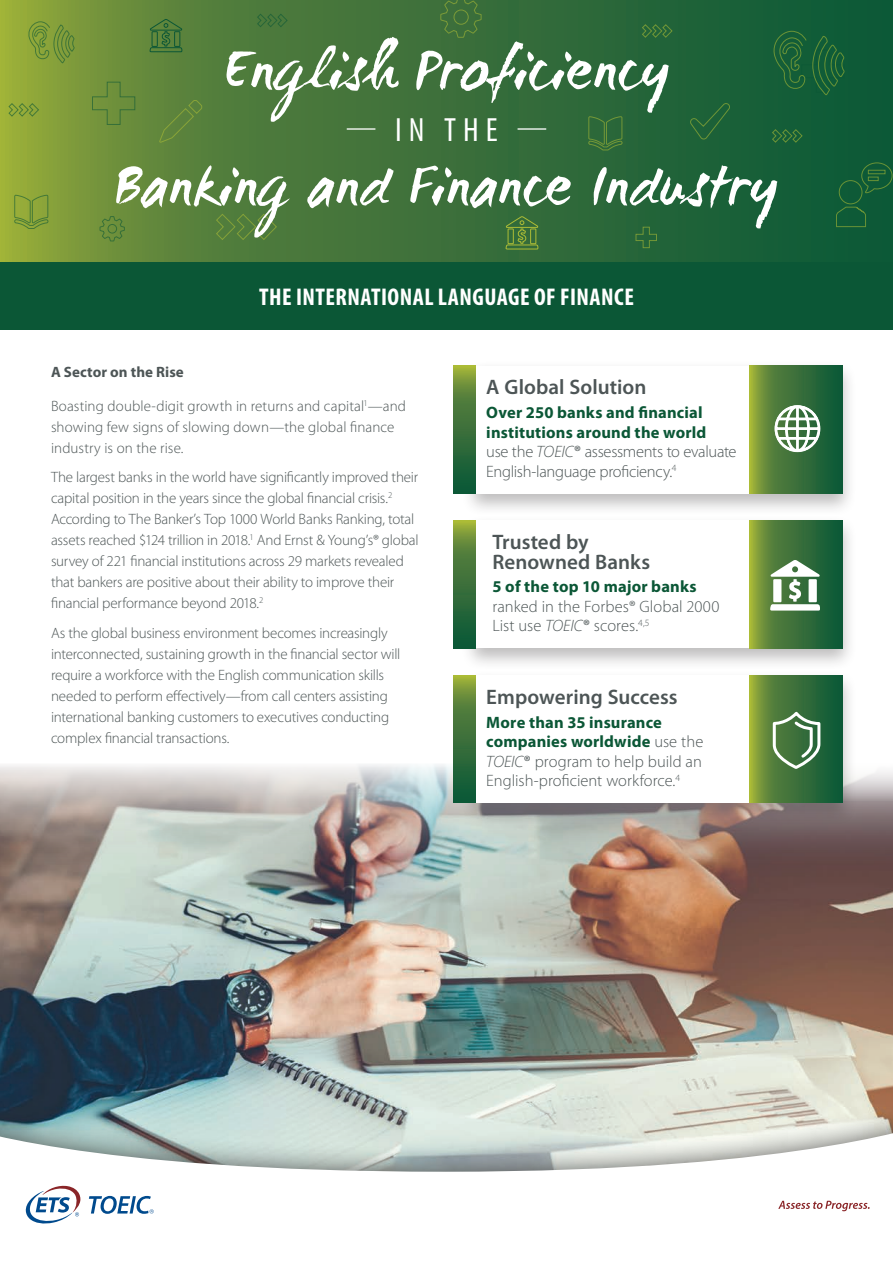
<style>
.page{position:relative;width:893px;height:1263px;background:#fff}
.page>*{position:absolute;margin:0;border:0;box-sizing:border-box;transform-origin:0 0}
.t1{font:61.65px "WC Mano Negra Bta";letter-spacing:-.01em;color:#fff}
.t2{font:condensed 33.75px "Myriad Pro";color:#fff}
.t3{font:700 condensed 24.3px "Myriad Pro";letter-spacing:.02em;color:#fff}
.t4{font:600 21px/19.5px "Myriad Pro";letter-spacing:.005em;color:#4d5556}
.t5{font:300 16.5px/19.5px "Myriad Pro";letter-spacing:-.005em;color:#4d5556}
.t6{font:300 15px/21px "Myriad Pro";letter-spacing:-.015em;color:#4d5556}
.t7{font:300 15px/21px "Myriad Pro";letter-spacing:.005em;color:#4d5556}
.t8{font:700 15px "Myriad Pro";letter-spacing:.005em;color:#4d5556}
.s1{font-weight:700;color:#0b5736}
.s2{font-style:italic}
.s3{font-weight:400}
</style>
<div class="page">
<img style="left:0;top:764px;width:893px;height:332px">
<div style="left:453px;top:477px;width:440px;height:324px;background:#fff"></div>
<svg style="left:0;top:0;width:893px;height:262px;background:#3f733a"></svg>
<div style="left:0;top:262px;width:893px;height:68px;background:#0b5736"></div>
<svg style="left:216px;top:214px;width:61px;height:26px;background:#55803b"></svg>
<svg style="left:8px;top:103px;width:31px;height:14px"></svg>
<svg style="left:772px;top:129px;width:31px;height:14px"></svg>
<svg style="left:690px;top:104px;width:40px;height:35px"></svg>
<svg style="left:92px;top:82px;width:43px;height:43px;background:#698d3b"></svg>
<svg style="left:160px;top:100px;width:42px;height:43px;background:#5e853b"></svg>
<svg style="left:836px;top:162px;width:57px;height:65px;background:#155e36"></svg>
<svg style="left:440px;top:0;width:42px;height:38px;background:#427339"></svg>
<svg style="left:100px;top:216px;width:25px;height:25px"></svg>
<svg style="left:588px;top:116px;width:35px;height:35px"></svg>
<svg style="left:14px;top:195px;width:35px;height:34px"></svg>
<svg style="left:635px;top:227px;width:22px;height:21px"></svg>
<svg style="left:257px;top:13px;width:31px;height:14px"></svg>
<svg style="left:642px;top:24px;width:31px;height:14px"></svg>
<svg style="left:774px;top:31px;width:71px;height:64px;background:#1c6337"></svg>
<svg style="left:29px;top:22px;width:45px;height:41px;background:#799939"></svg>
<hr style="left:347px;top:128px;width:28px;height:2px;background:#fff">
<hr style="left:518px;top:128px;width:28px;height:2px;background:#fff">
<div style="left:461px;top:515px;width:396px;height:156px;background:#231f20;opacity:.3"></div>
<div style="left:475px;top:521px;width:368px;height:127px;background:#fff"></div>
<svg style="left:453px;top:521px;width:22px;height:127px;background:#407539"></svg>
<svg style="left:749px;top:521px;width:94px;height:127px;background:#447739"></svg>
<div style="left:461px;top:669px;width:396px;height:157px;background:#231f20;opacity:.3"></div>
<div style="left:475px;top:675px;width:368px;height:128px;background:#fff"></div>
<svg style="left:453px;top:675px;width:22px;height:128px;background:#417539"></svg>
<svg style="left:749px;top:675px;width:94px;height:128px;background:#447739"></svg>
<div style="left:461px;top:360px;width:396px;height:156px;background:#231f20;opacity:.3"></div>
<div style="left:475px;top:366px;width:368px;height:127px;background:#fff"></div>
<svg style="left:453px;top:366px;width:22px;height:127px;background:#417539"></svg>
<svg style="left:749px;top:366px;width:94px;height:127px;background:#447739"></svg>
<svg style="left:150px;top:19px;width:32px;height:33px"></svg>
<svg style="left:506px;top:216px;width:32px;height:33px"></svg>
<svg style="left:770px;top:559px;width:51px;height:52px"></svg>
<svg style="left:774px;top:405px;width:47px;height:48px"></svg>
<svg style="left:771px;top:713px;width:51px;height:57px"></svg>
<div style="left:0;top:1096px;width:893px;height:167px;background:#231f20;opacity:.65"></div>
<svg style="left:0;top:1120px;width:893px;height:143px"></svg>
<svg style="left:778px;top:1201px;width:92px;height:10px"></svg>
<svg style="left:25px;top:1184px;width:57px;height:40px"></svg>
<svg style="left:89px;top:1196px;width:65px;height:18px"></svg>
<p class="t1" style="left:222px;top:32px;width:450px">English Proficiency</p>
<p class="t2" style="left:395px;top:109px;width:104px">IN THE</p>
<p class="t1" style="left:114px;top:147px;width:667px">Banking and Finance Industry</p>
<p class="t3" style="left:259px;top:282px;width:376px">THE INTERNATIONAL LANGUAGE OF FINANCE</p>
<p class="t8" style="left:51px;top:362px;width:134px">A Sector on the Rise</p>
<p class="t7" style="left:51px;top:395px;width:356px">Boasting double-digit growth in returns and capital<sup>1</sup>—and showing few signs of slowing down—the global finance industry is on the rise.</p>
<p class="t6" style="left:51px;top:467px;width:369px">The largest banks in the world have significantly improved their capital position in the years since the global financial crisis.<sup>2<br></sup>According to The Banker’s Top 1000 World Banks Ranking, total assets reached $124 trillion in 2018.<sup>1</sup> And Ernst &amp; Young’s® global survey of 221 financial institutions across 29 markets revealed that bankers are positive about their ability to improve their financial performance beyond 2018.<sup>2</sup></p>
<p class="t6" style="left:51px;top:622px;width:351px">As the global business environment becomes increasingly interconnected, sustaining growth in the financial sector will require a workforce with the English communication skills needed to perform effectively—from call centers assisting international banking customers to executives conducting complex financial transactions.</p>
<p class="t4" style="left:486px;top:377px;width:162px">A Global Solution</p>
<p class="t5" style="left:486px;top:403px;width:252px"><span class="s1">Over 250 banks and financial institutions around the world<br></span>use the <span class="s2">TOEIC</span><span class="s3">®</span> assessments to evaluate English-language proficiency.<sup>4</sup></p>
<p class="t4" style="left:492px;top:532px;width:159px">Trusted by<br>Renowned Banks</p>
<p class="t5" style="left:492px;top:577px;width:228px"><span class="s1">5 of the top 10 major banks </span>ranked in the Forbes® Global 2000<br>List use <span class="s2">TOEIC</span><span class="s3">®</span> scores.<sup>4,5</sup></p>
<p class="t4" style="left:486px;top:686px;width:193px">Empowering Success</p>
<p class="t5" style="left:486px;top:712px;width:219px"><span class="s1">More than 35 insurance companies worldwide</span> use the<br><span class="s2">TOEIC</span><span class="s3">®</span> program to help build an<br>English-proficient workforce.<sup>4</sup></p>
</div>
